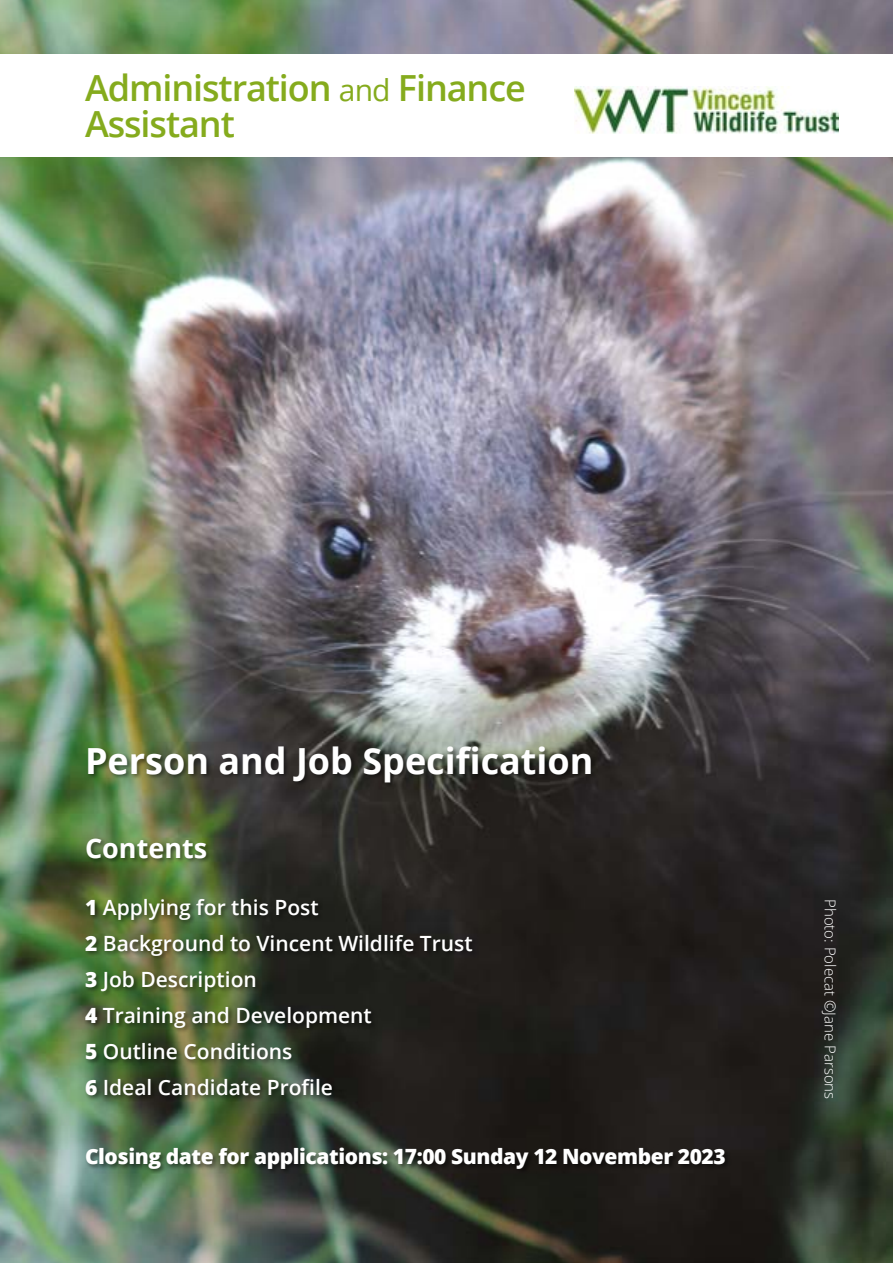
<style>
.page{position:relative;width:893px;height:1263px;background:#fff}
.page>*{position:absolute;margin:0;border:0;box-sizing:border-box;transform-origin:0 0}
.t1{font:600 36px/36px "Open Sans";letter-spacing:-.03em;color:#85ab1d}
.t2{font:700 36px "Open Sans";color:#fff}
.t3{font:700 27px "Open Sans";color:#fff}
.t4{font:600 21px/36px "Open Sans";color:#fff}
.t5{font:800 21px "Open Sans";letter-spacing:-.02em;color:#fff}
.t6{font:300 15px "Open Sans";color:#fff}
.s1{font-weight:400;font-size:30px}
.s2{font-weight:800}
</style>
<div class="page">
<img style="left:0;top:0;width:893px;height:1263px">
<div style="left:84px;top:746px;width:648px;height:428px;background:#000;opacity:.5"></div>
<div style="left:0;top:54px;width:893px;height:103px;background:#fff"></div>
<img style="left:575px;top:86px;width:264px;height:47px">
<h1 class="t1" style="left:85px;top:69px;width:442px">Administration <span class="s1">and</span> Finance<br>Assistant</h1>
<h1 class="t2" style="left:85px;top:735px;width:510px">Person and Job Specification</h1>
<p class="t3" style="left:85px;top:829px;width:124px">Contents</p>
<p class="t4" style="left:85px;top:889px;width:389px"><span class="s2">1</span> Applying for this Post<br><span class="s2">2</span> Background to Vincent Wildlife Trust<br><span class="s2">3</span> Job Description<br><span class="s2">4</span> Training and Development<br><span class="s2">5</span> Outline Conditions<br><span class="s2">6</span> Ideal Candidate Profile</p>
<p class="t5" style="left:85px;top:1140px;width:642px">Closing date for applications: 17:00 Sunday 12 November 2023</p>
<p class="t6" style="left:841px;top:899px;width:202px;rotate:90deg">Photo: Polecat ©Jane Parsons</p>
</div>
